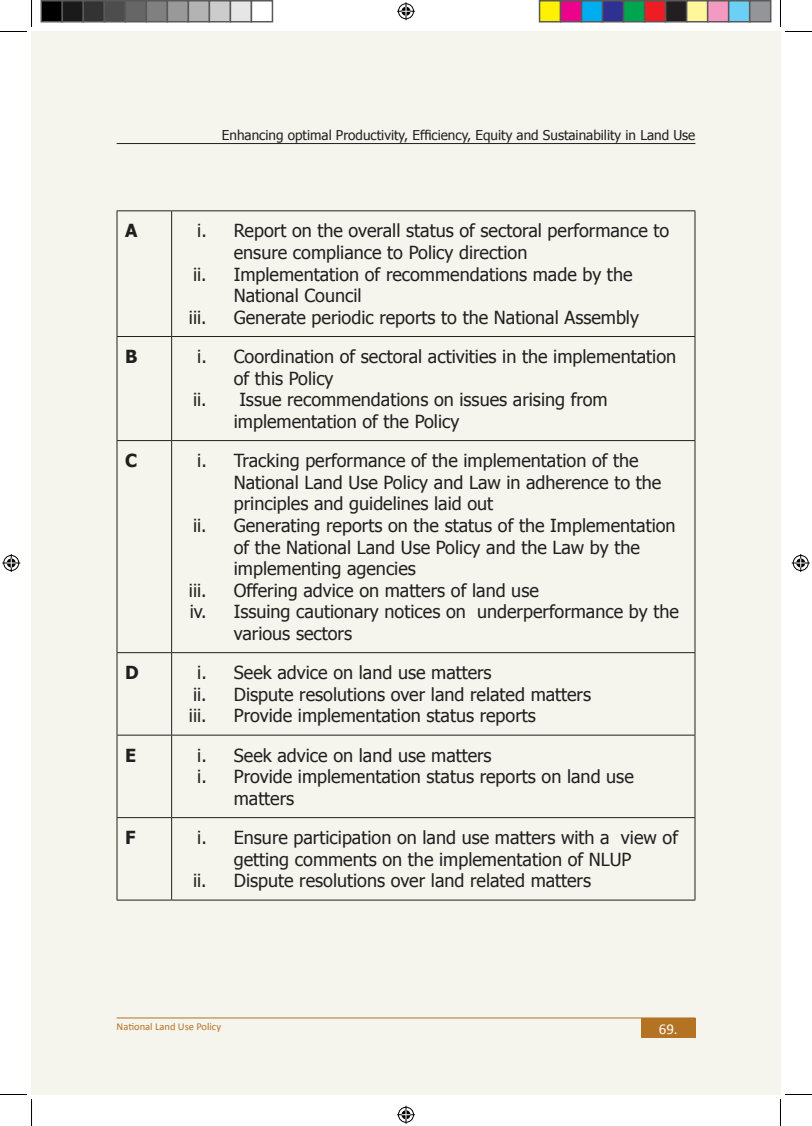
<style>
.page{position:relative;width:812px;height:1126px;background:#fff}
.page>*{position:absolute;margin:0;border:0;box-sizing:border-box;transform-origin:0 0}
.t1{font:18px/21.6px "Tahoma";color:#231f20}
.t2{font:700 18px "Tahoma";color:#231f20}
.t3{font:15px "Calibri";color:#fff}
.t4{font:13.5px "Tahoma";color:#231f20}
.t5{font:10.5px "Calibri";color:#b47223}
</style>
<div class="page">
<div style="left:32px;top:32px;width:748px;height:1062px;background:#f5f5ee"></div>
<hr style="left:117px;top:143px;width:578px;height:1px;background:#231f20">
<hr style="left:117px;top:1018px;width:578px;height:1px;background:#b47223">
<div style="left:641px;top:1018px;width:54px;height:20px;background:#b47223"></div>
<hr style="left:117px;top:210px;width:55px;height:1px;background:#231f20">
<hr style="left:117px;top:211px;width:1px;height:125px;background:#231f20">
<hr style="left:172px;top:210px;width:523px;height:1px;background:#231f20">
<hr style="left:171px;top:211px;width:1px;height:125px;background:#231f20">
<hr style="left:694px;top:211px;width:1px;height:125px;background:#231f20">
<hr style="left:117px;top:336px;width:55px;height:1px;background:#231f20">
<hr style="left:117px;top:337px;width:1px;height:103px;background:#231f20">
<hr style="left:172px;top:336px;width:523px;height:1px;background:#231f20">
<hr style="left:171px;top:337px;width:1px;height:103px;background:#231f20">
<hr style="left:694px;top:337px;width:1px;height:103px;background:#231f20">
<hr style="left:117px;top:440px;width:55px;height:1px;background:#231f20">
<hr style="left:117px;top:441px;width:1px;height:211px;background:#231f20">
<hr style="left:172px;top:440px;width:523px;height:1px;background:#231f20">
<hr style="left:171px;top:441px;width:1px;height:211px;background:#231f20">
<hr style="left:694px;top:441px;width:1px;height:211px;background:#231f20">
<hr style="left:117px;top:652px;width:55px;height:1px;background:#231f20">
<hr style="left:117px;top:653px;width:1px;height:82px;background:#231f20">
<hr style="left:172px;top:652px;width:523px;height:1px;background:#231f20">
<hr style="left:171px;top:653px;width:1px;height:82px;background:#231f20">
<hr style="left:694px;top:653px;width:1px;height:82px;background:#231f20">
<hr style="left:117px;top:735px;width:55px;height:1px;background:#231f20">
<hr style="left:117px;top:736px;width:1px;height:81px;background:#231f20">
<hr style="left:172px;top:735px;width:523px;height:1px;background:#231f20">
<hr style="left:171px;top:736px;width:1px;height:81px;background:#231f20">
<hr style="left:694px;top:736px;width:1px;height:81px;background:#231f20">
<hr style="left:117px;top:817px;width:55px;height:1px;background:#231f20">
<hr style="left:117px;top:818px;width:1px;height:82px;background:#231f20">
<hr style="left:172px;top:817px;width:523px;height:1px;background:#231f20">
<hr style="left:171px;top:818px;width:1px;height:82px;background:#231f20">
<hr style="left:694px;top:818px;width:1px;height:82px;background:#231f20">
<hr style="left:117px;top:900px;width:55px;height:1px;background:#231f20">
<hr style="left:172px;top:900px;width:523px;height:1px;background:#231f20">
<svg style="left:0;top:0;width:32px;height:32px"></svg>
<svg style="left:0;top:1094px;width:32px;height:32px"></svg>
<svg style="left:780px;top:0;width:31px;height:32px"></svg>
<svg style="left:780px;top:1094px;width:31px;height:32px"></svg>
<svg style="left:397px;top:2px;width:18px;height:18px"></svg>
<svg style="left:397px;top:1106px;width:18px;height:18px"></svg>
<svg style="left:2px;top:554px;width:18px;height:18px"></svg>
<svg style="left:791px;top:554px;width:18px;height:18px"></svg>
<div style="left:41px;top:1px;width:21px;height:21px;background:#000"></div>
<div style="left:40px;top:0;width:23px;height:22px;border:2px solid #595959"></div>
<div style="left:62px;top:1px;width:21px;height:21px;background:#1a1a1a"></div>
<div style="left:62px;top:0;width:22px;height:22px;border:2px solid #595959"></div>
<div style="left:83px;top:1px;width:21px;height:21px;background:#333"></div>
<div style="left:82px;top:0;width:23px;height:22px;border:2px solid #595959"></div>
<div style="left:104px;top:1px;width:21px;height:21px;background:#4d4d4d"></div>
<div style="left:104px;top:0;width:22px;height:22px;border:2px solid #595959"></div>
<div style="left:125px;top:1px;width:21px;height:21px;background:#666"></div>
<div style="left:124px;top:0;width:23px;height:22px;border:2px solid #595959"></div>
<div style="left:146px;top:1px;width:21px;height:21px;background:#808080"></div>
<div style="left:146px;top:0;width:22px;height:22px;border:2px solid #595959"></div>
<div style="left:167px;top:1px;width:21px;height:21px;background:#999"></div>
<div style="left:166px;top:0;width:23px;height:22px;border:2px solid #595959"></div>
<div style="left:188px;top:1px;width:21px;height:21px;background:#b3b3b3"></div>
<div style="left:188px;top:0;width:22px;height:22px;border:2px solid #595959"></div>
<div style="left:209px;top:1px;width:21px;height:21px;background:#ccc"></div>
<div style="left:208px;top:0;width:23px;height:22px;border:2px solid #595959"></div>
<div style="left:230px;top:1px;width:21px;height:21px;background:#e6e6e6"></div>
<div style="left:230px;top:0;width:22px;height:22px;border:2px solid #595959"></div>
<div style="left:250px;top:0;width:23px;height:22px;border:2px solid #595959"></div>
<div style="left:539px;top:1px;width:21px;height:21px;background:#fff101"></div>
<div style="left:538px;top:0;width:23px;height:22px;border:2px solid #595959"></div>
<div style="left:560px;top:1px;width:21px;height:21px;background:#ed028c"></div>
<div style="left:559px;top:0;width:23px;height:22px;border:2px solid #595959"></div>
<div style="left:581px;top:1px;width:21px;height:21px;background:#00aeef"></div>
<div style="left:580px;top:0;width:23px;height:22px;border:2px solid #595959"></div>
<div style="left:602px;top:1px;width:21px;height:21px;background:#2e3092"></div>
<div style="left:601px;top:0;width:23px;height:22px;border:2px solid #595959"></div>
<div style="left:623px;top:1px;width:21px;height:21px;background:#00a54f"></div>
<div style="left:622px;top:0;width:23px;height:22px;border:2px solid #595959"></div>
<div style="left:644px;top:1px;width:21px;height:21px;background:#ee1d23"></div>
<div style="left:643px;top:0;width:23px;height:22px;border:2px solid #595959"></div>
<div style="left:665px;top:1px;width:21px;height:21px;background:#231f20"></div>
<div style="left:664px;top:0;width:23px;height:22px;border:2px solid #595959"></div>
<div style="left:686px;top:1px;width:21px;height:21px;background:#fff79a"></div>
<div style="left:685px;top:0;width:23px;height:22px;border:2px solid #595959"></div>
<div style="left:707px;top:1px;width:21px;height:21px;background:#f499c2"></div>
<div style="left:706px;top:0;width:23px;height:22px;border:2px solid #595959"></div>
<div style="left:728px;top:1px;width:21px;height:21px;background:#6bcff6"></div>
<div style="left:727px;top:0;width:23px;height:22px;border:2px solid #595959"></div>
<div style="left:749px;top:1px;width:21px;height:21px;background:#939598"></div>
<div style="left:748px;top:0;width:23px;height:22px;border:2px solid #595959"></div>
<p class="t4" style="left:222px;top:126px;width:475px">Enhancing optimal Productivity, Efficiency, Equity and Sustainability in Land Use</p>
<p class="t2" style="left:125px;top:218px;width:14px">A</p>
<p class="t1" style="left:197px;top:219px;width:473px">i. Report on the overall status of sectoral performance to</p>
<p class="t1" style="left:234px;top:241px;width:295px">ensure compliance to Policy direction</p>
<p class="t1" style="left:193px;top:262px;width:441px">ii. Implementation of recommendations made by the</p>
<p class="t1" style="left:234px;top:284px;width:129px">National Council</p>
<p class="t1" style="left:189px;top:306px;width:19px">iii.</p>
<p class="t1" style="left:234px;top:306px;width:406px">Generate periodic reports to the National Assembly</p>
<p class="t2" style="left:125px;top:344px;width:14px">B</p>
<p class="t1" style="left:197px;top:345px;width:480px">i. Coordination of sectoral activities in the implementation</p>
<p class="t1" style="left:234px;top:366px;width:101px">of this Policy</p>
<p class="t1" style="left:193px;top:388px;width:416px">ii. Issue recommendations on issues arising from</p>
<p class="t1" style="left:234px;top:410px;width:227px">implementation of the Policy</p>
<p class="t2" style="left:125px;top:448px;width:14px">C</p>
<p class="t1" style="left:197px;top:449px;width:443px">i. Tracking performance of the implementation of the</p>
<p class="t1" style="left:234px;top:471px;width:429px">National Land Use Policy and Law in adherence to the</p>
<p class="t1" style="left:234px;top:492px;width:261px">principles and guidelines laid out</p>
<p class="t1" style="left:193px;top:514px;width:484px">ii. Generating reports on the status of the Implementation</p>
<p class="t1" style="left:234px;top:535px;width:407px">of the National Land Use Policy and the Law by the</p>
<p class="t1" style="left:234px;top:557px;width:184px">implementing agencies</p>
<p class="t1" style="left:189px;top:579px;width:19px">iii.</p>
<p class="t1" style="left:234px;top:579px;width:306px">Offering advice on matters of land use</p>
<p class="t1" style="left:190px;top:600px;width:490px">iv. Issuing cautionary notices on underperformance by the</p>
<p class="t1" style="left:234px;top:622px;width:120px">various sectors</p>
<p class="t2" style="left:125px;top:660px;width:15px">D</p>
<p class="t1" style="left:189px;top:661px;width:403px;text-indent:8px">i. Seek advice on land use matters<br>ii. Dispute resolutions over land related matters iii.</p>
<p class="t1" style="left:234px;top:704px;width:303px">Provide implementation status reports</p>
<p class="t2" style="left:125px;top:742px;width:13px">E</p>
<p class="t1" style="left:197px;top:743px;width:296px">i. Seek advice on land use matters</p>
<p class="t1" style="left:197px;top:765px;width:438px">i. Provide implementation status reports on land use</p>
<p class="t1" style="left:234px;top:787px;width:62px">matters</p>
<p class="t2" style="left:125px;top:825px;width:12px">F</p>
<p class="t1" style="left:197px;top:826px;width:482px">i. Ensure participation on land use matters with a view of</p>
<p class="t1" style="left:234px;top:848px;width:399px">getting comments on the implementation of NLUP</p>
<p class="t1" style="left:193px;top:869px;width:399px">ii. Dispute resolutions over land related matters</p>
<p class="t5" style="left:117px;top:1020px;width:106px">National Land Use Policy</p>
<p class="t3" style="left:658px;top:1019px;width:20px">69.</p>
</div>
